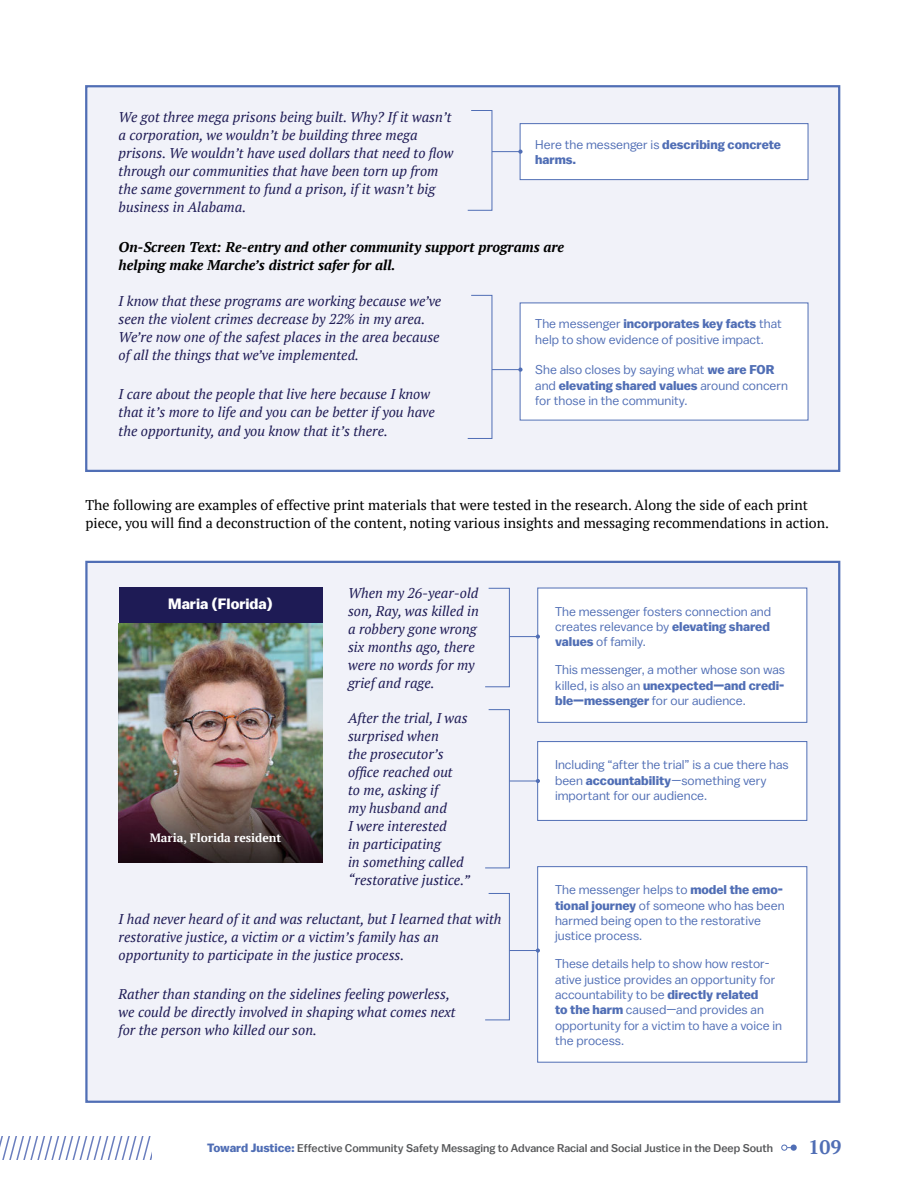
<style>
.page{position:relative;width:918px;height:1188px;background:#fff}
.page>*{position:absolute;margin:0;border:0;box-sizing:border-box;transform-origin:0 0}
.t1{font:700 19.5px "PT Serif";color:#506eb5}
.t2{font:700 15px "Balto";color:#fff}
.t3{font:italic 14.1px/18px "PT Serif";color:#1e1b55}
.t4{font:14.1px/18px "PT Serif";color:#000}
.t5{font:italic 700 14.1px/18px "PT Serif";color:#000}
.t6{font:12.75px/15.3px "Balto";color:#506eb5}
.t7{font:700 12.75px/15.3px "Balto";color:#506eb5}
.t8{font:700 12px "PT Serif";color:#fff}
.t9{font:500 11.25px "Balto";color:#58595b}
.s1{font-weight:400}
.s2{font-weight:700}
.s3{font-weight:700;font-size:12px;color:#506eb5}
</style>
<div class="page">
<div style="left:85px;top:561px;width:755px;height:542px;background:#f1f2f9;border:2px solid #506eb5"></div>
<div style="left:85px;top:85px;width:755px;height:387px;background:#f1f2f9;border:2px solid #506eb5"></div>
<div style="left:520px;top:124px;width:288px;height:56px;background:#fff"></div>
<div style="left:520px;top:123px;width:288px;height:57px;border:1px solid #506eb5"></div>
<div style="left:520px;top:303px;width:288px;height:117px;background:#fff"></div>
<div style="left:119px;top:587px;width:204px;height:275px;background:#1e1b55"></div>
<img style="left:119px;top:624px;width:204px;height:238px">
<div style="left:538px;top:588px;width:269px;height:134px;background:#fff"></div>
<div style="left:537px;top:588px;width:270px;height:135px;border:1px solid #506eb5"></div>
<div style="left:538px;top:742px;width:269px;height:78px;background:#fff"></div>
<div style="left:537px;top:741px;width:270px;height:80px;border:1px solid #506eb5"></div>
<div style="left:538px;top:867px;width:269px;height:195px;background:#fff"></div>
<div style="left:537px;top:866px;width:270px;height:197px;border:1px solid #506eb5"></div>
<svg style="left:467px;top:110px;width:56px;height:101px"></svg>
<svg style="left:467px;top:295px;width:56px;height:144px"></svg>
<svg style="left:485px;top:588px;width:55px;height:100px"></svg>
<svg style="left:485px;top:709px;width:55px;height:160px"></svg>
<svg style="left:485px;top:893px;width:55px;height:128px"></svg>
<svg style="left:781px;top:1145px;width:16px;height:6px"></svg>
<svg style="left:0;top:1136px;width:152px;height:23px"></svg>
<p class="t3" style="left:119px;top:108px;width:336px">We got three mega prisons being built. Why? If it wasn’t a corporation, we wouldn’t be building three mega prisons. We wouldn’t have used dollars that need to flow through our communities that have been torn up from the same government to fund a prison, if it wasn’t big business in Alabama.</p>
<p class="t5" style="left:119px;top:238px;width:447px">On-Screen Text: Re-entry and other community support programs are helping make Marche’s district safer for all.</p>
<p class="t3" style="left:119px;top:292px;width:324px">I know that these programs are working because we’ve seen the violent crimes decrease by 22% in my area.<br>We’re now one of the safest places in the area because of all the things that we’ve implemented.</p>
<p class="t3" style="left:119px;top:385px;width:318px;line-height:18.5px">I care about the people that live here because I know that it’s more to life and you can be better if you have the opportunity, and you know that it’s there.</p>
<p class="t7" style="left:535px;top:137px;width:247px"><span class="s1">Here the messenger is</span> describing concrete harms.</p>
<p class="t6" style="left:535px;top:316px;width:248px">The messenger <span class="s2">incorporates key facts</span> that help to show evidence of positive impact.</p>
<p class="t6" style="left:535px;top:362px;width:254px">She also closes by saying what <span class="s2">we are FOR </span>and <span class="s2">elevating shared values</span> around concern for those in the community.</p>
<p class="t4" style="left:86px;top:495px;width:745px">The following are examples of effective print materials that were tested in the research. Along the side of each print piece, you will find a deconstruction of the content, noting various insights and messaging recommendations in action.</p>
<p class="t3" style="left:348px;top:584px;width:132px">When my 26-year-old son, Ray, was killed in a robbery gone wrong six months ago, there were no words for my grief and rage.</p>
<p class="t3" style="left:348px;top:709px;width:123px">After the trial, I was surprised when<br>the prosecutor’s office reached out<br>to me, asking if<br>my husband and<br>I were interested<br>in participating<br>in something called “restorative justice.”</p>
<p class="t3" style="left:119px;top:910px;width:384px">I had never heard of it and was reluctant, but I learned that with restorative justice, a victim or a victim’s family has an opportunity to participate in the justice process.</p>
<p class="t3" style="left:119px;top:985px;width:339px">Rather than standing on the sidelines feeling powerless, we could be directly involved in shaping what comes next for the person who killed our son.</p>
<p class="t2" style="left:168px;top:595px;width:106px">Maria (Florida)</p>
<p class="t8" style="left:150px;top:830px;width:133px">Maria, Florida resident</p>
<p class="t6" style="left:555px;top:603px;width:218px;text-align:justify">The messenger fosters connection and creates relevance by <span class="s2">elevating shared values</span> of family.</p>
<p class="t6" style="left:555px;top:662px;width:231px;text-align:justify">This messenger, a mother whose son was killed, is also an <span class="s2">unexpected—and credi&shy;ble—messenger</span> for our audience.</p>
<p class="t6" style="left:555px;top:757px;width:235px">Including “after the trial” is a cue there has been <span class="s2">accountability</span>—something very important for our audience.</p>
<p class="t6" style="left:555px;top:882px;width:231px">The messenger helps to <span class="s2">model the emo&shy;tional journey</span> of someone who has been harmed being open to the restorative justice process.</p>
<p class="t6" style="left:555px;top:956px;width:229px">These details help to show how restor&shy;ative justice provides an opportunity for accountability to be <span class="s2">directly related<br>to the harm</span> caused—and provides an opportunity for a victim to have a voice in the process.</p>
<p class="t9" style="left:207px;top:1141px;width:568px"><span class="s3">Toward Justice:</span> Effective Community Safety Messaging to Advance Racial and Social Justice in the Deep South</p>
<h1 class="t1" style="left:808px;top:1134px;width:35px">109</h1>
</div>
